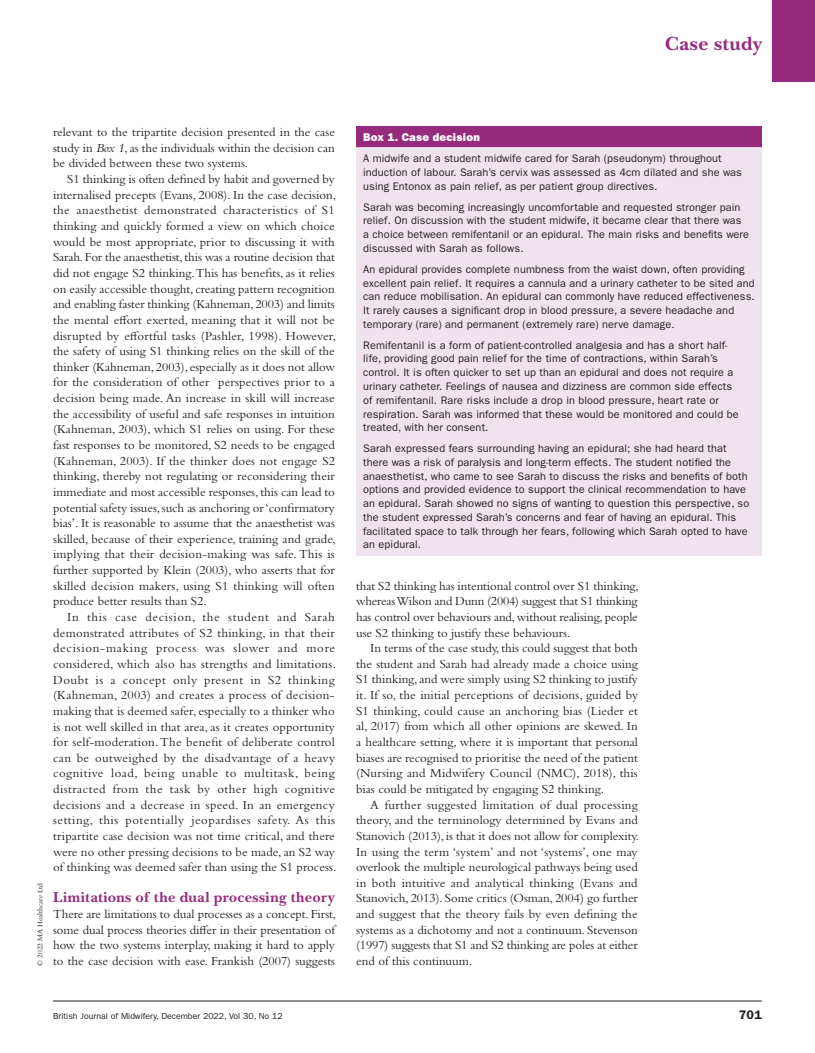
<style>
.page{position:relative;width:815px;height:1053px;background:#fff}
.page>*{position:absolute;margin:0;border:0;box-sizing:border-box;transform-origin:0 0}
.t1{font:700 20px "New Baskerville Std";letter-spacing:.02em;color:#962b7d}
.t2{font:700 15px "New Baskerville Std";letter-spacing:.025em;color:#962b7d}
.t3{font:12.75px/15.6px "Bembo Std";letter-spacing:.01em;color:#231f20;text-align:justify}
.t4{font:600 12.5px "ITC Franklin Gothic Std";color:#231f20}
.t5{font:11.25px "ITC Franklin Gothic Std Hvy";letter-spacing:.02em;color:#fff}
.t6{font:11px/13.8px "ITC Franklin Gothic Std";letter-spacing:.01em;color:#231f20}
.t7{font:8.75px "ITC Franklin Gothic Std";color:#231f20}
.t8{font:7.5px "Bembo Std";color:#231f20}
.s1{font-style:italic}
</style>
<div class="page">
<hr style="left:53px;top:1000px;width:709px;height:1px;background:#231f20">
<div style="left:772px;top:0;width:43px;height:81px;background:#962b7d"></div>
<div style="left:356px;top:126px;width:406px;height:22px;background:#962b7d"></div>
<div style="left:356px;top:148px;width:406px;height:407px;background:#efe4ee"></div>
<hr style="left:356px;top:147px;width:406px;height:1px;background:#fff">
<h1 class="t1" style="left:665px;top:31px;width:98px">Case study</h1>
<p class="t8" style="left:36px;top:965px;width:84px;rotate:-90deg">© 2022 MA Healthcare Ltd</p>
<p class="t3" style="left:53px;top:124px;width:283px">relevant to the tripartite decision presented in the case study in <span class="s1">Box 1</span>, as the individuals within the decision can be divided between these two systems.</p>
<p class="t3" style="left:53px;top:171px;width:284px;text-indent:14px">S1 thinking is often defined by habit and governed by internalised precepts (Evans, 2008). In the case decision, the anaesthetist demonstrated characteristics of S1 thinking and quickly formed a view on which choice would be most appropriate, prior to discussing it with Sarah. For the anaesthetist, this was a routine decision that did not engage S2 thinking. This has benefits, as it relies on easily accessible thought, creating pattern recognition and enabling faster thinking (Kahneman, 2003) and limits the mental effort exerted, meaning that it will not be disrupted by effortful tasks (Pashler, 1998). However, the safety of using S1 thinking relies on the skill of the thinker (Kahneman, 2003), especially as it does not allow for the consideration of other perspectives prior to a decision being made. An increase in skill will increase the accessibility of useful and safe responses in intuition (Kahneman, 2003), which S1 relies on using. For these fast responses to be monitored, S2 needs to be engaged (Kahneman, 2003). If the thinker does not engage S2 thinking, thereby not regulating or reconsidering their immediate and most accessible responses, this can lead to potential safety issues, such as anchoring or ‘confirmatory bias’. It is reasonable to assume that the anaesthetist was skilled, because of their experience, training and grade, implying that their decision-making was safe. This is further supported by Klein (2003), who asserts that for skilled decision makers, using S1 thinking will often produce better results than S2.</p>
<p class="t3" style="left:53px;top:609px;width:285px;text-align:left;text-indent:14px">In this case decision, the student and Sarah demonstrated attributes of S2 thinking, in that their decision-making process was slower and more considered, which also has strengths and limitations.<br>Doubt is a concept only present in S2 thinking (Kahneman, 2003) and creates a process of decision&shy;making that is deemed safer, especially to a thinker who is not well skilled in that area, as it creates opportunity for self-moderation. The benefit of deliberate control can be outweighed by the disadvantage of a heavy cognitive load, being unable to multitask, being distracted from the task by other high cognitive decisions and a decrease in speed. In an emergency setting, this potentially jeopardises safety. As this tripartite case decision was not time critical, and there were no other pressing decisions to be made, an S2 way of thinking was deemed safer than using the S1 process.</p>
<p class="t2" style="left:53px;top:888px;width:283px">Limitations of the dual processing theory</p>
<p class="t3" style="left:53px;top:905px;width:284px">There are limitations to dual processes as a concept. First, some dual process theories differ in their presentation of how the two systems interplay, making it hard to apply to the case decision with ease. Frankish (2007) suggests</p>
<p class="t5" style="left:363px;top:130px;width:118px">Box 1. Case decision</p>
<p class="t6" style="left:363px;top:152px;width:380px">A midwife and a student midwife cared for Sarah (pseudonym) throughout induction of labour. Sarah’s cervix was assessed as 4cm dilated and she was using Entonox as pain relief, as per patient group directives.</p>
<p class="t6" style="left:363px;top:200px;width:387px">Sarah was becoming increasingly uncomfortable and requested stronger pain relief. On discussion with the student midwife, it became clear that there was a choice between remifentanil or an epidural. The main risks and benefits were discussed with Sarah as follows.</p>
<p class="t6" style="left:363px;top:262px;width:393px">An epidural provides complete numbness from the waist down, often providing excellent pain relief. It requires a cannula and a urinary catheter to be sited and can reduce mobilisation. An epidural can commonly have reduced effectiveness.<br>It rarely causes a significant drop in blood pressure, a severe headache and temporary (rare) and permanent (extremely rare) nerve damage.</p>
<p class="t6" style="left:363px;top:338px;width:377px">Remifentanil is a form of patient-controlled analgesia and has a short half&shy;life, providing good pain relief for the time of contractions, within Sarah’s control. It is often quicker to set up than an epidural and does not require a urinary catheter. Feelings of nausea and dizziness are common side effects of remifentanil. Rare risks include a drop in blood pressure, heart rate or respiration. Sarah was informed that these would be monitored and could be treated, with her consent.</p>
<p class="t6" style="left:363px;top:441px;width:388px">Sarah expressed fears surrounding having an epidural; she had heard that there was a risk of paralysis and long‑term effects. The student notified the anaesthetist, who came to see Sarah to discuss the risks and benefits of both options and provided evidence to support the clinical recommendation to have an epidural. Sarah showed no signs of wanting to question this perspective, so the student expressed Sarah’s concerns and fear of having an epidural. This facilitated space to talk through her fears, following which Sarah opted to have an epidural.</p>
<p class="t3" style="left:356px;top:577px;width:284px">that S2 thinking has intentional control over S1 thinking, whereas Wilson and Dunn (2004) suggest that S1 thinking has control over behaviours and, without realising, people use S2 thinking to justify these behaviours.</p>
<p class="t3" style="left:356px;top:640px;width:283px;text-indent:14px">In terms of the case study, this could suggest that both the student and Sarah had already made a choice using S1 thinking, and were simply using S2 thinking to justify it. If so, the initial perceptions of decisions, guided by S1 thinking, could cause an anchoring bias (Lieder et al, 2017) from which all other opinions are skewed. In a healthcare setting, where it is important that personal biases are recognised to prioritise the need of the patient (Nursing and Midwifery Council (NMC), 2018), this bias could be mitigated by engaging S2 thinking.</p>
<p class="t3" style="left:356px;top:796px;width:285px;text-align:left;text-indent:14px">A further suggested limitation of dual processing theory, and the terminology determined by Evans and Stanovich (2013), is that it does not allow for complexity.<br>In using the term ‘system’ and not ‘systems’, one may overlook the multiple neurological pathways being used in both intuitive and analytical thinking (Evans and Stanovich, 2013). Some critics (Osman, 2004) go further and suggest that the theory fails by even defining the systems as a dichotomy and not a continuum. Stevenson (1997) suggests that S1 and S2 thinking are poles at either end of this continuum.</p>
<p class="t7" style="left:53px;top:1010px;width:231px">British Journal of Midwifery, December 2022, Vol 30, No 12</p>
<p class="t4" style="left:739px;top:1007px;width:25px">701</p>
</div>
